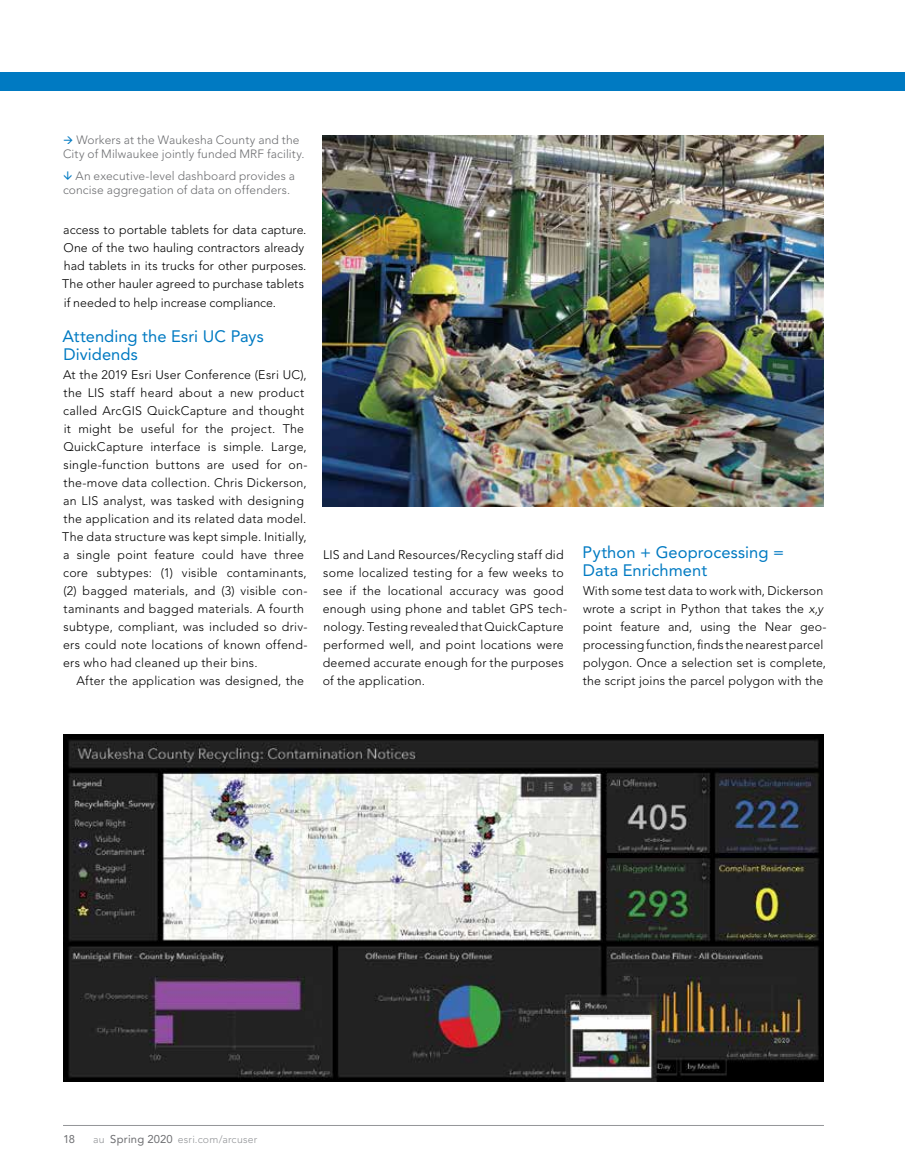
<style>
.page{position:relative;width:905px;height:1175px;background:#fff}
.page>*{position:absolute;margin:0;border:0;box-sizing:border-box;transform-origin:0 0}
.t1{font:16.5px/18px "Avenir LT Std";letter-spacing:.005em;color:#007ac2}
.t2{font:300 12.3px/18px "Avenir LT Std";letter-spacing:.015em;color:#000}
.t3{font:300 12px/13.5px "Avenir LT Std";letter-spacing:.01em;color:#6d6e71}
.t4{font:11.25px "Avenir LT Std";color:#6d6e71}
.t5{font:300 10.5px "Avenir LT Std";letter-spacing:.025em;color:#939598}
.s1{color:#007ac2}
.s2{font-style:italic}
.s3{font-weight:400;font-size:11.25px;color:#6d6e71}
</style>
<div class="page">
<img style="left:63px;top:735px;width:761px;height:347px">
<hr style="left:63px;top:1125px;width:761px;height:1px;background:#939598">
<img style="left:322px;top:135px;width:502px;height:371px">
<div style="left:0;top:72px;width:904px;height:18px;background:#007ac2"></div>
<p class="t3" style="left:63px;top:133px;width:243px"><span class="s1">→</span> Workers at the Waukesha County and the<br>City of Milwaukee jointly funded MRF facility.</p>
<p class="t3" style="left:63px;top:169px;width:234px;text-indent:12px">An executive-level dashboard provides a concise aggregation of data on offenders.</p>
<p class="t2" style="left:62px;top:221px;width:246px">access to portable tablets for data capture.<br>One of the two hauling contractors already had tablets in its trucks for other purposes.<br>The other hauler agreed to purchase tablets if needed to help increase compliance.</p>
<h1 class="t1" style="left:62px;top:327px;width:203px">Attending the Esri UC Pays<br>Dividends</h1>
<p class="t2" style="left:62px;top:365px;width:247px">At the 2019 Esri User Conference (Esri UC), the LIS staff heard about a new product called ArcGIS QuickCapture and thought it might be useful for the project. The QuickCapture interface is simple. Large, single-function buttons are used for on&shy;the-move data collection. Chris Dickerson, an LIS analyst, was tasked with designing the application and its related data model.<br>The data structure was kept simple. Initially, a single point feature could have three core subtypes: (1) visible contaminants, (2) bagged materials, and (3) visible con&shy;taminants and bagged materials. A fourth subtype, compliant, was included so driv&shy;ers could note locations of known offend&shy;ers who had cleaned up their bins.</p>
<p class="t2" style="left:76px;top:671px;width:229px">After the application was designed, the</p>
<p class="t2" style="left:323px;top:545px;width:246px">LIS and Land Resources/Recycling staff did some localized testing for a few weeks to see if the locational accuracy was good enough using phone and tablet GPS tech&shy;nology. Testing revealed that QuickCapture performed well, and point locations were deemed accurate enough for the purposes of the application.</p>
<h1 class="t1" style="left:582px;top:543px;width:203px">Python + Geoprocessing =<br>Data Enrichment</h1>
<p class="t2" style="left:583px;top:581px;width:245px">With some test data to work with, Dickerson wrote a script in Python that takes the <span class="s2">x,y </span>point feature and, using the Near geo&shy;processing function, finds the nearest parcel polygon. Once a selection set is complete, the script joins the parcel polygon with the</p>
<p class="t4" style="left:63px;top:1133px;width:14px">18</p>
<p class="t5" style="left:93px;top:1133px;width:166px">au <span class="s3">Spring 2020</span> esri.com/arcuser</p>
</div>
